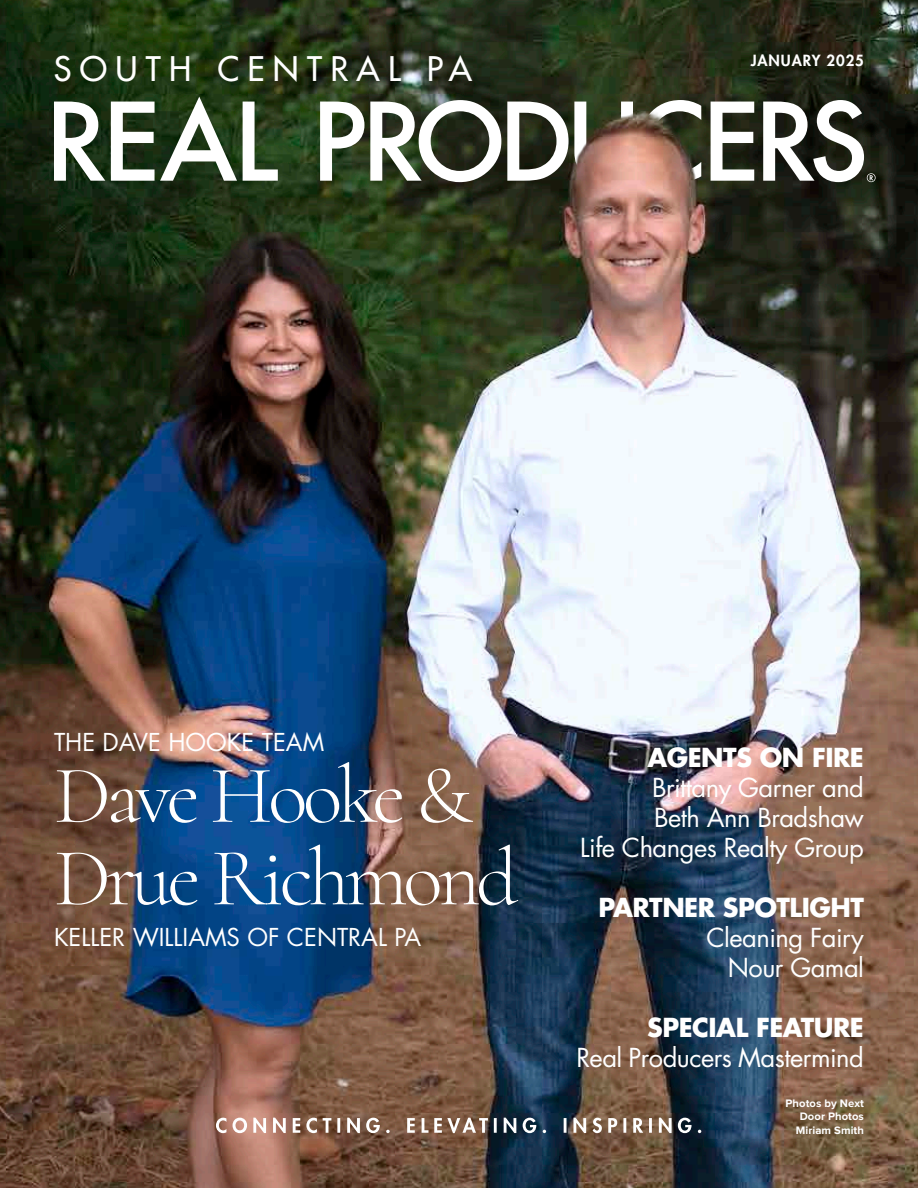
<style>
.page{position:relative;width:918px;height:1188px;background:#fff}
.page>*{position:absolute;margin:0;border:0;box-sizing:border-box;transform-origin:0 0}
.t1{font:300 82.5px/82.5px "Cormorant";letter-spacing:-.055em;color:#fff}
.t2{font:500 33px "Futura Std";letter-spacing:.25em;color:#fff}
.t3{font:25.5px/30px "Futura Std";letter-spacing:-.02em;color:#fff;text-align:right}
.t4{font:700 25.5px "Futura Std";letter-spacing:-.02em;color:#fff}
.t5{font:24px "Futura Std";color:#fff}
.t6{font:800 15px "Futura Std";letter-spacing:.06em;color:#fff}
.t7{font:700 11.25px/13.5px "Proxima Nova";letter-spacing:.005em;color:#fff;text-align:right}
</style>
<div class="page">
<img style="left:0;top:0;width:918px;height:1188px">
<img style="left:216px;top:1118px;width:485px;height:15px">
<svg style="left:54px;top:97px;width:446px;height:85px"></svg>
<img style="left:500px;top:0;width:418px;height:234px">
<p class="t2" style="left:54px;top:48px;width:419px">SOUTH CENTRAL PA</p>
<p class="t6" style="left:751px;top:51px;width:115px">JANUARY 2025</p>
<p class="t5" style="left:54px;top:727px;width:272px">THE DAVE HOOKE TEAM</p>
<h1 class="t1" style="left:54px;top:754px;width:466px">Dave Hooke &amp;<br>Drue Richmond</h1>
<p class="t5" style="left:54px;top:922px;width:369px">KELLER WILLIAMS OF CENTRAL PA</p>
<p class="t4" style="left:647px;top:740px;width:218px">AGENTS ON FIRE</p>
<p class="t3" style="left:580px;top:773px;width:285px">Brittany Garner and<br>Beth Ann Bradshaw<br>Life Changes Realty Group</p>
<p class="t4" style="left:599px;top:890px;width:267px">PARTNER SPOTLIGHT</p>
<p class="t3" style="left:707px;top:923px;width:159px">Cleaning Fairy<br>Nour Gamal</p>
<p class="t4" style="left:647px;top:1010px;width:218px">SPECIAL FEATURE</p>
<p class="t3" style="left:576px;top:1043px;width:289px">Real Producers Mastermind</p>
<p class="t7" style="left:786px;top:1097px;width:80px">Photos by Next<br>Door Photos<br>Miriam Smith</p>
</div>
